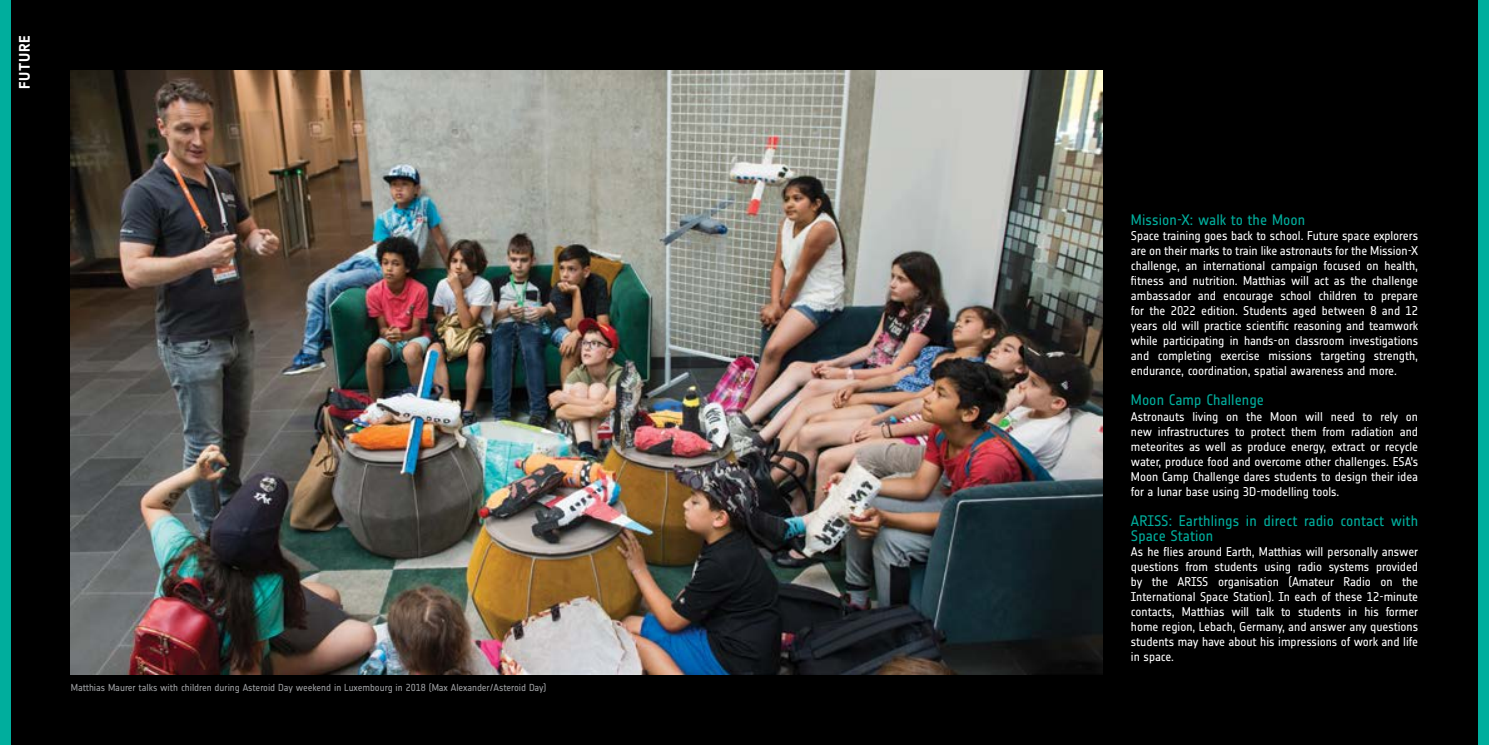
<style>
.page{position:relative;width:1489px;height:745px;background:#fff}
.page>*{position:absolute;margin:0;border:0;box-sizing:border-box;transform-origin:0 0}
.t1{font:15px/15px "Notes Esa";letter-spacing:.005em;color:#00ae9d}
.t2{font:700 15px "Notes Esa";letter-spacing:.04em;color:#fff}
.t3{font:12.5px/15px "Notes Esa";letter-spacing:-.005em;color:#fff;text-align:justify}
.t4{font:10px "Notes Esa";letter-spacing:-.005em;color:#9d9fa2}
</style>
<div class="page">
<div style="left:0;top:0;width:1488px;height:744px;background:#000"></div>
<div style="left:1478px;top:0;width:10px;height:744px;background:#00ae9d"></div>
<div style="left:0;top:0;width:11px;height:744px;background:#00ae9d"></div>
<img style="left:71px;top:71px;width:1031px;height:602px">
<p class="t2" style="left:16px;top:89px;width:55px;rotate:-90deg">FUTURE</p>
<p class="t4" style="left:71px;top:681px;width:477px">Matthias Maurer talks with children during Asteroid Day weekend in Luxembourg in 2018 (Max Alexander/Asteroid Day)</p>
<p class="t1" style="left:1130px;top:212px;width:176px">Mission-X: walk to the Moon</p>
<p class="t3" style="left:1130px;top:228px;width:289px">Space training goes back to school. Future space explorers are on their marks to train like astronauts for the Mission-X challenge, an international campaign focused on health, fitness and nutrition. Matthias will act as the challenge ambassador and encourage school children to prepare for the 2022 edition. Students aged between 8 and 12 years old will practice scientific reasoning and teamwork while participating in hands-on classroom investigations and completing exercise missions targeting strength, endurance, coordination, spatial awareness and more.</p>
<p class="t1" style="left:1130px;top:392px;width:134px">Moon Camp Challenge</p>
<p class="t3" style="left:1130px;top:408px;width:289px">Astronauts living on the Moon will need to rely on new infrastructures to protect them from radiation and meteorites as well as produce energy, extract or recycle water, produce food and overcome other challenges. ESA’s Moon Camp Challenge dares students to design their idea for a lunar base using 3D-modelling tools.</p>
<p class="t1" style="left:1130px;top:512px;width:289px">ARISS: Earthlings in direct radio contact with<br>Space Station</p>
<p class="t3" style="left:1130px;top:543px;width:289px">As he flies around Earth, Matthias will personally answer questions from students using radio systems provided by the ARISS organisation (Amateur Radio on the International Space Station). In each of these 12-minute contacts, Matthias will talk to students in his former home region, Lebach, Germany, and answer any questions students may have about his impressions of work and life in space.</p>
</div>
